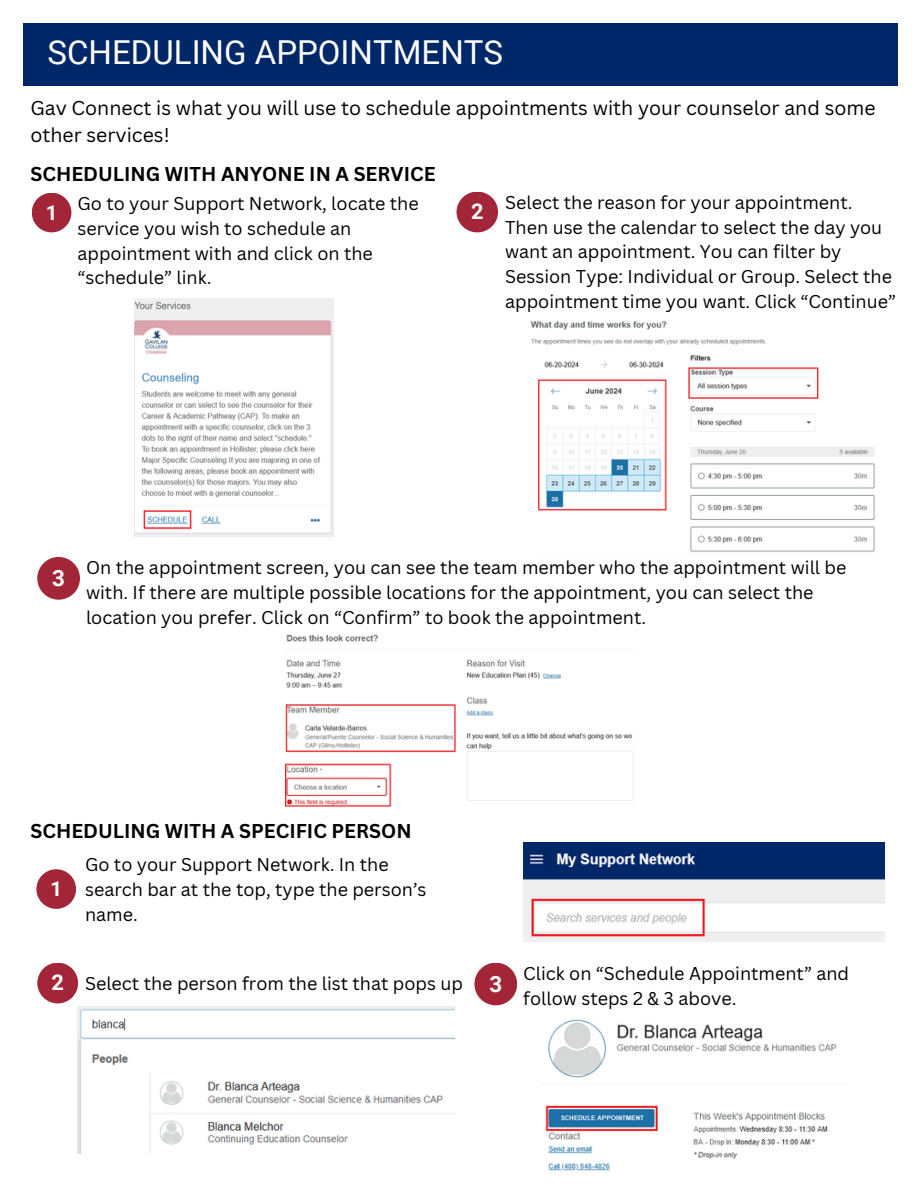
<style>
.page{position:relative;width:918px;height:1188px;background:#fff}
.page>*{position:absolute;margin:0;border:0;box-sizing:border-box;transform-origin:0 0}
.t1{font:33px "Roboto";color:#fff}
.t2{font:700 22.35px "Roboto";color:#fff}
.t3{font:700 21.75px "Roboto";color:#fff}
.t4{font:700 20.55px "Roboto";color:#fff}
.t5{font:19.5px/27px "Canva Sans";color:#000}
.t6{font:700 19.5px "Canva Sans";color:#000}
.t7{font:18px/24.8px "Canva Sans";color:#000}
</style>
<div class="page">
<div style="left:24px;top:23px;width:874px;height:62px;background:#002868"></div>
<img style="left:135px;top:298px;width:199px;height:239px">
<img style="left:530px;top:321px;width:345px;height:231px">
<div style="left:32px;top:193px;width:39px;height:39px;background:#a32638;border-radius:50%"></div>
<div style="left:457px;top:192px;width:41px;height:40px;background:#a32638;border-radius:50%"></div>
<img style="left:286px;top:634px;width:348px;height:173px">
<div style="left:37px;top:557px;width:43px;height:43px;background:#a32638;border-radius:50%"></div>
<div style="left:36px;top:869px;width:40px;height:40px;background:#a32638;border-radius:50%"></div>
<img style="left:523px;top:842px;width:361px;height:99px">
<div style="left:37px;top:963px;width:41px;height:40px;background:#a32638;border-radius:50%"></div>
<img style="left:77px;top:1007px;width:377px;height:146px">
<div style="left:474px;top:963px;width:43px;height:42px;background:#a32638;border-radius:50%"></div>
<img style="left:545px;top:1019px;width:292px;height:152px">
<p class="t1" style="left:48px;top:33px;width:457px">SCHEDULING APPOINTMENTS</p>
<p class="t5" style="left:30px;top:94px;width:847px">Gav Connect is what you will use to schedule appointments with your counselor and some other services!</p>
<p class="t6" style="left:30px;top:160px;width:407px">SCHEDULING WITH ANYONE IN A SERVICE</p>
<p class="t7" style="left:505px;top:190px;width:393px">Select the reason for your appointment.<br>Then use the calendar to select the day you want an appointment. You can filter by Session Type: Individual or Group. Select the appointment time you want. Click “Continue”</p>
<h2 class="t7" style="left:77px;top:191px;width:343px">Go to your Support Network, locate the service you wish to schedule an appointment with and click on the “schedule” link.</h2>
<p class="t4" style="left:46px;top:201px;width:13px">1</p>
<p class="t3" style="left:471px;top:198px;width:14px">2</p>
<p class="t2" style="left:52px;top:565px;width:14px">3</p>
<p class="t7" style="left:86px;top:555px;width:762px">On the appointment screen, you can see the team member who the appointment will be with. If there are multiple possible locations for the appointment, you can select the location you prefer. Click on “Confirm” to book the appointment.</p>
<p class="t6" style="left:30px;top:817px;width:383px">SCHEDULING WITH A SPECIFIC PERSON</p>
<p class="t7" style="left:85px;top:852px;width:343px">Go to your Support Network. In the search bar at the top, type the person’s name.</p>
<p class="t4" style="left:50px;top:877px;width:13px">1</p>
<p class="t7" style="left:85px;top:970px;width:380px">Select the person from the list that pops up</p>
<p class="t7" style="left:523px;top:961px;width:327px">Click on “Schedule Appointment” and follow steps 2 &amp; 3 above.</p>
<p class="t3" style="left:52px;top:969px;width:14px">2</p>
<p class="t2" style="left:489px;top:971px;width:14px">3</p>
</div>
